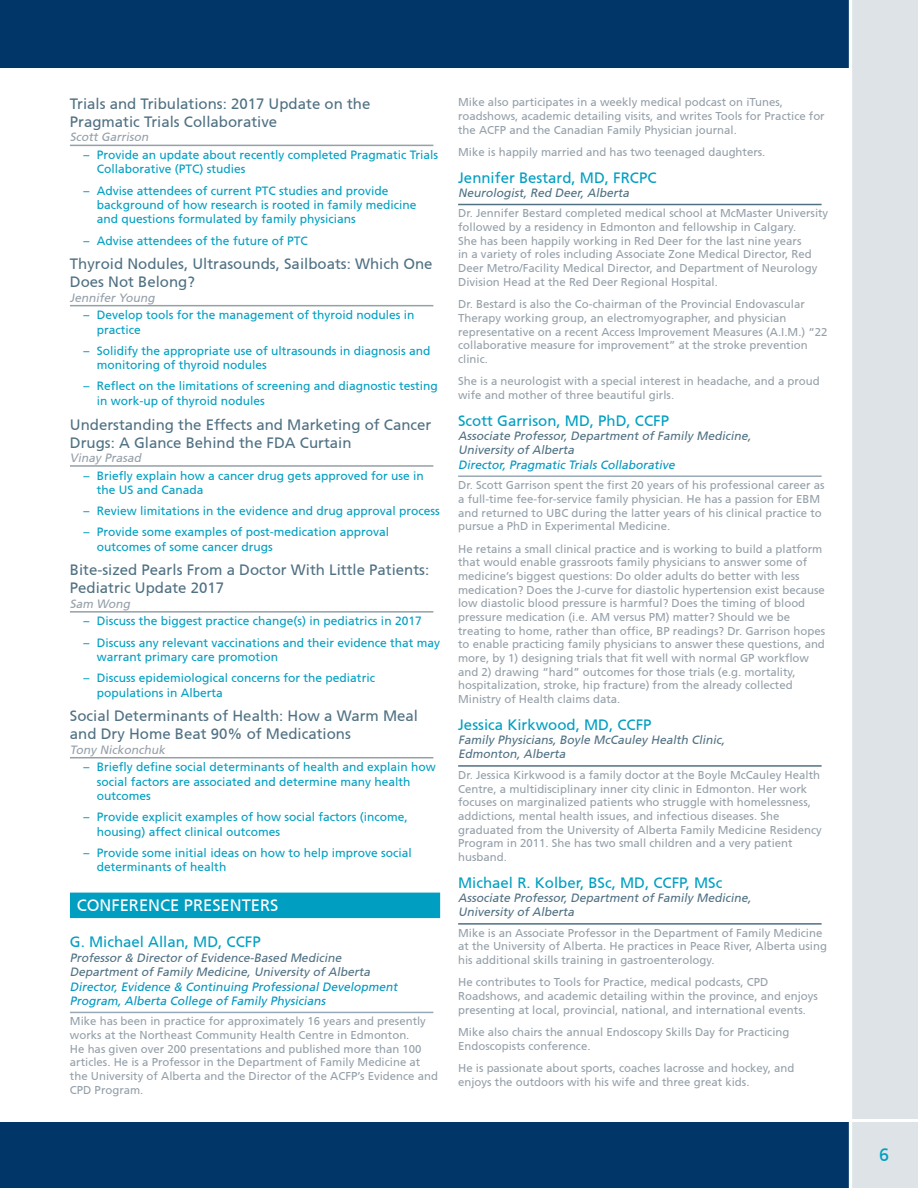
<style>
.page{position:relative;width:918px;height:1188px;background:#fff}
.page>*{position:absolute;margin:0;border:0;box-sizing:border-box;transform-origin:0 0}
.t1{font:18px "Frutiger CE";color:#009fc2}
.t2{font:16.5px "Frutiger CE";color:#fff}
.t3{font:15px/18px "Frutiger CE";color:#507183}
.t4{font:15px "Frutiger CE";color:#009fc2}
.t5{font:12px/14.4px "Frutiger CE";color:#009fc2}
.t6{font:italic 12px/14.4px "Frutiger CE";color:#507183}
.t7{font:italic 12px/14.4px "Frutiger CE";color:#0097c1}
.t8{font:italic 12px "Frutiger CE";color:#95a0a9}
.t9{font:11.4px/13.6px "Frutiger CE";color:#95a0a9}
</style>
<div class="page">
<div style="left:0;top:0;width:867px;height:68px;background:#003768"></div>
<div style="left:0;top:1120px;width:865px;height:68px;background:#003768"></div>
<div style="left:850px;top:0;width:68px;height:1188px;background:#dee3e7"></div>
<hr style="left:849px;top:0;width:3px;height:1188px;background:#fff">
<hr style="left:70px;top:145px;width:363px;height:1px;background:#95a0a9">
<hr style="left:70px;top:305px;width:363px;height:1px;background:#95a0a9">
<hr style="left:70px;top:465px;width:363px;height:2px;background:#95a0a9">
<hr style="left:70px;top:611px;width:363px;height:2px;background:#95a0a9">
<hr style="left:70px;top:757px;width:363px;height:1px;background:#95a0a9">
<div style="left:70px;top:893px;width:370px;height:25px;background:#009fc2"></div>
<hr style="left:70px;top:1012px;width:363px;height:1px;background:#98a8b6">
<hr style="left:458px;top:204px;width:364px;height:1px;background:#507183">
<hr style="left:458px;top:475px;width:364px;height:2px;background:#98a8b6">
<hr style="left:458px;top:765px;width:364px;height:2px;background:#507183">
<hr style="left:458px;top:923px;width:364px;height:2px;background:#507183">
<hr style="left:0;top:1119px;width:918px;height:3px;background:#fff">
<h3 class="t3" style="left:70px;top:95px;width:302px">Trials and Tribulations: 2017 Update on the<br>Pragmatic Trials Collaborative</h3>
<p class="t8" style="left:70px;top:130px;width:83px">Scott Garrison</p>
<p class="t5" style="left:97px;top:148px;width:343px;text-indent:-14px">– Provide an update about recently completed Pragmatic Trials<br>Collaborative (PTC) studies</p>
<p class="t5" style="left:97px;top:183px;width:321px;text-indent:-14px">– Advise attendees of current PTC studies and provide background of how research is rooted in family medicine and questions formulated by family physicians</p>
<p class="t5" style="left:83px;top:233px;width:226px">– Advise attendees of the future of PTC</p>
<h3 class="t3" style="left:70px;top:255px;width:364px">Thyroid Nodules, Ultrasounds, Sailboats: Which One<br>Does Not Belong?</h3>
<p class="t8" style="left:70px;top:291px;width:89px">Jennifer Young</p>
<p class="t5" style="left:97px;top:308px;width:319px;text-indent:-14px">– Develop tools for the management of thyroid nodules in practice</p>
<p class="t5" style="left:97px;top:343px;width:335px;text-indent:-14px">– Solidify the appropriate use of ultrasounds in diagnosis and monitoring of thyroid nodules</p>
<p class="t5" style="left:97px;top:379px;width:342px;text-indent:-14px">– Reflect on the limitations of screening and diagnostic testing in work-up of thyroid nodules</p>
<h3 class="t3" style="left:70px;top:415px;width:363px">Understanding the Effects and Marketing of Cancer<br>Drugs: A Glance Behind the FDA Curtain</h3>
<p class="t8" style="left:70px;top:451px;width:75px">Vinay Prasad</p>
<p class="t5" style="left:97px;top:468px;width:328px;text-indent:-14px">– Briefly explain how a cancer drug gets approved for use in the US and Canada</p>
<p class="t5" style="left:83px;top:504px;width:358px">– Review limitations in the evidence and drug approval process</p>
<p class="t5" style="left:97px;top:525px;width:294px;text-indent:-14px">– Provide some examples of post-medication approval outcomes of some cancer drugs</p>
<h3 class="t3" style="left:70px;top:561px;width:361px">Bite-sized Pearls From a Doctor With Little Patients:<br>Pediatric Update 2017</h3>
<p class="t8" style="left:70px;top:597px;width:64px">Sam Wong</p>
<p class="t5" style="left:83px;top:614px;width:340px">– Discuss the biggest practice change(s) in pediatrics in 2017</p>
<p class="t5" style="left:97px;top:635px;width:345px;text-indent:-14px">– Discuss any relevant vaccinations and their evidence that may warrant primary care promotion</p>
<p class="t5" style="left:97px;top:671px;width:280px;text-indent:-14px">– Discuss epidemiological concerns for the pediatric populations in Alberta</p>
<h3 class="t3" style="left:70px;top:707px;width:350px">Social Determinants of Health: How a Warm Meal and Dry Home Beat 90% of Medications</h3>
<p class="t8" style="left:70px;top:743px;width:99px">Tony Nickonchuk</p>
<p class="t5" style="left:97px;top:760px;width:340px;text-indent:-14px">– Briefly define social determinants of health and explain how social factors are associated and determine many health outcomes</p>
<p class="t5" style="left:97px;top:810px;width:312px;text-indent:-14px">– Provide explicit examples of how social factors (income, housing) affect clinical outcomes</p>
<p class="t5" style="left:97px;top:845px;width:316px;text-indent:-14px">– Provide some initial ideas on how to help improve social determinants of health</p>
<h2 class="t2" style="left:77px;top:896px;width:203px">CONFERENCE PRESENTERS</h2>
<h3 class="t4" style="left:70px;top:933px;width:192px">G. Michael Allan, MD, CCFP</h3>
<p class="t6" style="left:70px;top:950px;width:304px">Professor &amp; Director of Evidence-Based Medicine<br>Department of Family Medicine, University of Alberta</p>
<p class="t7" style="left:70px;top:979px;width:332px">Director, Evidence &amp; Continuing Professional Development<br>Program, Alberta College of Family Physicians</p>
<p class="t9" style="left:70px;top:1015px;width:370px">Mike has been in practice for approximately 16 years and presently works at the Northeast Community Health Centre in Edmonton.<br>He has given over 200 presentations and published more than 100 articles. He is a Professor in the Department of Family Medicine at the University of Alberta and the Director of the ACFP’s Evidence and CPD Program.</p>
<p class="t9" style="left:458px;top:95px;width:368px">Mike also participates in a weekly medical podcast on iTunes, roadshows, academic detailing visits, and writes Tools for Practice for the ACFP and the Canadian Family Physician journal.</p>
<p class="t9" style="left:458px;top:145px;width:309px">Mike is happily married and has two teenaged daughters.</p>
<h3 class="t4" style="left:458px;top:169px;width:200px">Jennifer Bestard, MD, FRCPC</h3>
<p class="t6" style="left:458px;top:186px;width:175px">Neurologist, Red Deer, Alberta</p>
<p class="t9" style="left:458px;top:207px;width:372px">Dr. Jennifer Bestard completed medical school at McMaster University followed by a residency in Edmonton and fellowship in Calgary.<br>She has been happily working in Red Deer for the last nine years<br>in a variety of roles including Associate Zone Medical Director, Red Deer Metro/Facility Medical Director, and Department of Neurology Division Head at the Red Deer Regional Hospital.</p>
<p class="t9" style="left:458px;top:297px;width:371px">Dr. Bestard is also the Co-chairman of the Provincial Endovascular Therapy working group, an electromyographer, and physician representative on a recent Access Improvement Measures (A.I.M.) “22 collaborative measure for improvement” at the stroke prevention clinic.</p>
<p class="t9" style="left:458px;top:374px;width:363px">She is a neurologist with a special interest in headache, and a proud wife and mother of three beautiful girls.</p>
<h3 class="t4" style="left:458px;top:412px;width:212px">Scott Garrison, MD, PhD, CCFP</h3>
<p class="t6" style="left:458px;top:429px;width:297px">Associate Professor, Department of Family Medicine,<br>University of Alberta</p>
<p class="t7" style="left:458px;top:457px;width:221px">Director, Pragmatic Trials Collaborative</p>
<p class="t9" style="left:458px;top:478px;width:368px">Dr. Scott Garrison spent the first 20 years of his professional career as a full-time fee-for-service family physician. He has a passion for EBM and returned to UBC during the latter years of his clinical practice to pursue a PhD in Experimental Medicine.</p>
<p class="t9" style="left:458px;top:542px;width:369px">He retains a small clinical practice and is working to build a platform that would enable grassroots family physicians to answer some of medicine’s biggest questions: Do older adults do better with less medication? Does the J-curve for diastolic hypertension exist because low diastolic blood pressure is harmful? Does the timing of blood pressure medication (i.e. AM versus PM) matter? Should we be treating to home, rather than office, BP readings? Dr. Garrison hopes to enable practicing family physicians to answer these questions, and more, by 1) designing trials that fit well with normal GP workflow and 2) drawing “hard” outcomes for those trials (e.g. mortality, hospitalization, stroke, hip fracture) from the already collected Ministry of Health claims data.</p>
<h3 class="t4" style="left:458px;top:716px;width:195px">Jessica Kirkwood, MD, CCFP</h3>
<p class="t6" style="left:458px;top:733px;width:271px">Family Physicians, Boyle McCauley Health Clinic,<br>Edmonton, Alberta</p>
<p class="t9" style="left:458px;top:768px;width:365px">Dr. Jessica Kirkwood is a family doctor at the Boyle McCauley Health Centre, a multidisciplinary inner city clinic in Edmonton. Her work focuses on marginalized patients who struggle with homelessness, addictions, mental health issues, and infectious diseases. She graduated from the University of Alberta Family Medicine Residency Program in 2011. She has two small children and a very patient husband.</p>
<h3 class="t4" style="left:458px;top:874px;width:266px">Michael R. Kolber, BSc, MD, CCFP, MSc</h3>
<p class="t6" style="left:458px;top:891px;width:297px">Associate Professor, Department of Family Medicine,<br>University of Alberta</p>
<p class="t9" style="left:458px;top:926px;width:370px">Mike is an Associate Professor in the Department of Family Medicine at the University of Alberta. He practices in Peace River, Alberta using his additional skills training in gastroenterology.</p>
<p class="t9" style="left:458px;top:976px;width:361px">He contributes to Tools for Practice, medical podcasts, CPD<br>Roadshows, and academic detailing within the province, and enjoys presenting at local, provincial, national, and international events.</p>
<p class="t9" style="left:458px;top:1025px;width:333px">Mike also chairs the annual Endoscopy Skills Day for Practicing<br>Endoscopists conference.</p>
<p class="t9" style="left:458px;top:1061px;width:338px">He is passionate about sports, coaches lacrosse and hockey, and enjoys the outdoors with his wife and three great kids.</p>
<h1 class="t1" style="left:879px;top:1144px;width:12px">6</h1>
</div>
